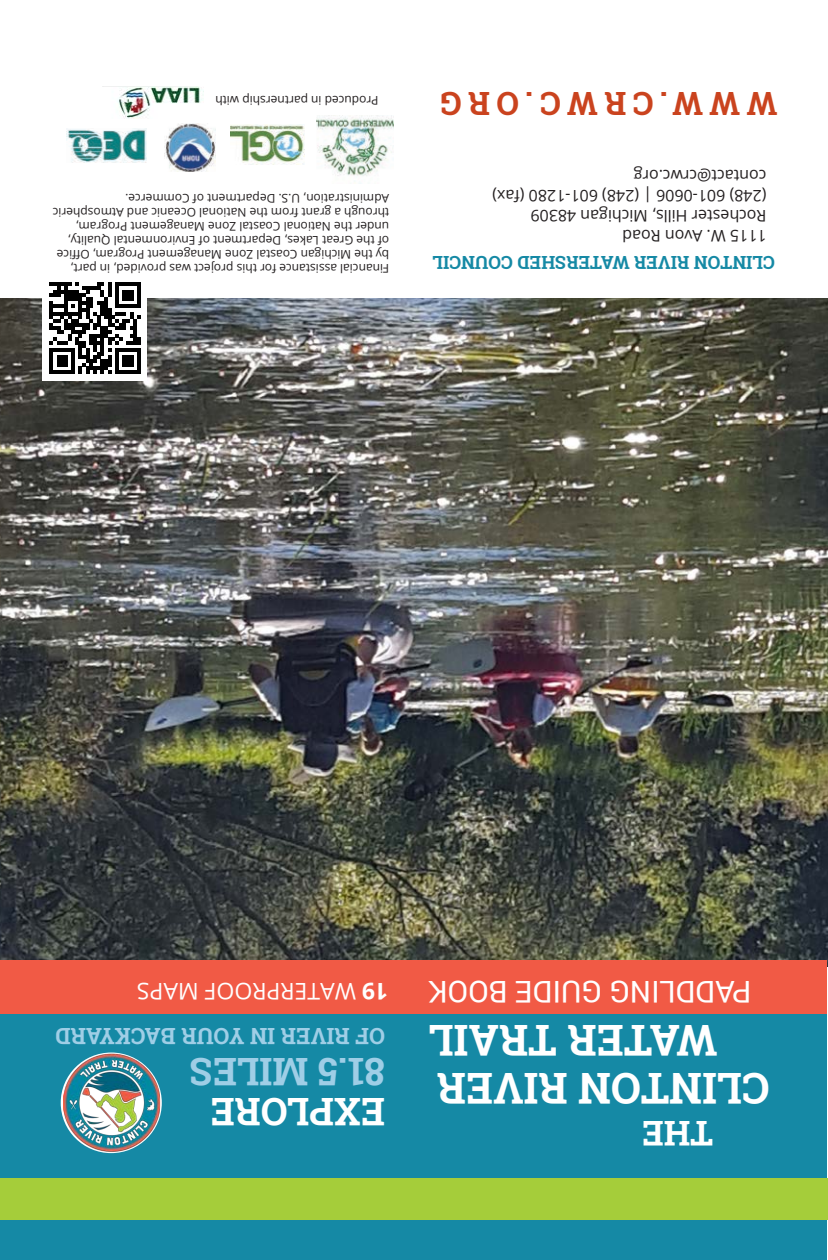
<style>
.page{position:relative;width:828px;height:1260px;background:#fff}
.page>*{position:absolute;margin:0;border:0;box-sizing:border-box;transform-origin:0 0}
.HEADER__COVER{font:700 42.6px "Roboto Slab";color:#fff}
.Header_3_Lt_Blue{font:700 38px "Roboto Slab";color:#9fcee6}
.Header_3_Lt_Blue-2{font:700 38px "Roboto Slab";color:#fff}
.HEADER__COVER-2{font:700 34px "Roboto Slab";color:#fff}
.Footer_website{font:700 32px "Roboto Slab";letter-spacing:.2em;color:#ca431e}
.Header_3_Lt_Blue-3{font:30px "Roboto";color:#fff}
.body_sidebar{font:23px "Open Sans";color:#fff}
.Header_3_Lt_Blue-4{font:700 22.4px "Roboto Slab";color:#9fcee6}
.Header_3_Lt_Blue-5{font:700 18px "Roboto Slab";color:#1589a5}
.body_sidebar-2{font:16px/20px "Open Sans";color:#231f20}
.body_sidebar-3{font:12px/14px "Open Sans";color:#231f20}
.s1{font-weight:700}
</style>
<div class="page">
<img style="left:0;top:299px;width:828px;height:667px">
<div style="left:0;top:1008px;width:826px;height:252px;background:#1589a5"></div>
<div style="left:0;top:1178px;width:828px;height:42px;background:#a5cd3a"></div>
<div style="left:0;top:961px;width:826px;height:53px;background:#f15a45"></div>
<img style="left:165px;top:123px;width:50px;height:49px">
<img style="left:230px;top:125px;width:74px;height:39px">
<img style="left:66px;top:129px;width:81px;height:33px">
<img style="left:316px;top:115px;width:77px;height:61px">
<div style="left:43px;top:276px;width:104px;height:104px;background:#fff"></div>
<svg style="left:49px;top:283px;width:92px;height:91px"></svg>
<img style="left:63px;top:1053px;width:97px;height:100px">
<img style="left:118px;top:87px;width:86px;height:31px">
<p class="body_sidebar-3" style="left:379px;top:108px;width:165px;rotate:-180deg">Produced in partnership with</p>
<p class="body_sidebar-3" style="left:389px;top:275px;width:338px;rotate:-180deg">Financial assistance for this project was provided, in part,<br>by the Michigan Coastal Zone Management Program, Office of the Great Lakes, Department of Environmental Quality, under the National Coastal Zone Management Program, through a grant from the National Oceanic and Atmospheric Administration, U.S. Department of Commerce.</p>
<p class="Footer_website" style="left:777px;top:125px;width:338px;rotate:-180deg">WWW.CRWC.ORG</p>
<p class="body_sidebar-2" style="left:767px;top:246px;width:276px;rotate:-180deg">1115 W. Avon Road<br>Rochester Hills, Michigan 48309 (248) 601-0606 | (248) 601-1280 (fax) contact@crwc.org</p>
<p class="Header_3_Lt_Blue-5" style="left:775px;top:275px;width:344px;rotate:-180deg">CLINTON RIVER WATERSHED COUNCIL</p>
<p class="body_sidebar" style="left:388px;top:1007px;width:253px;rotate:-180deg"><span class="s1">19</span> WATERPROOF MAPS</p>
<p class="Header_3_Lt_Blue-3" style="left:752px;top:1013px;width:324px;rotate:-180deg">PADDLING GUIDE BOOK</p>
<p class="Header_3_Lt_Blue-4" style="left:385px;top:1052px;width:331px;rotate:-180deg">OF RIVER IN YOUR BACKYARD</p>
<p class="Header_3_Lt_Blue" style="left:385px;top:1098px;width:197px;rotate:-180deg">81.5 MILES</p>
<p class="Header_3_Lt_Blue-2" style="left:385px;top:1138px;width:176px;rotate:-180deg">EXPLORE</p>
<p class="HEADER__COVER" style="left:717px;top:1070px;width:290px;rotate:-180deg">WATER TRAIL</p>
<p class="HEADER__COVER" style="left:770px;top:1118px;width:334px;rotate:-180deg">CLINTON RIVER</p>
<p class="HEADER__COVER-2" style="left:713px;top:1157px;width:73px;rotate:-180deg">THE</p>
</div>
